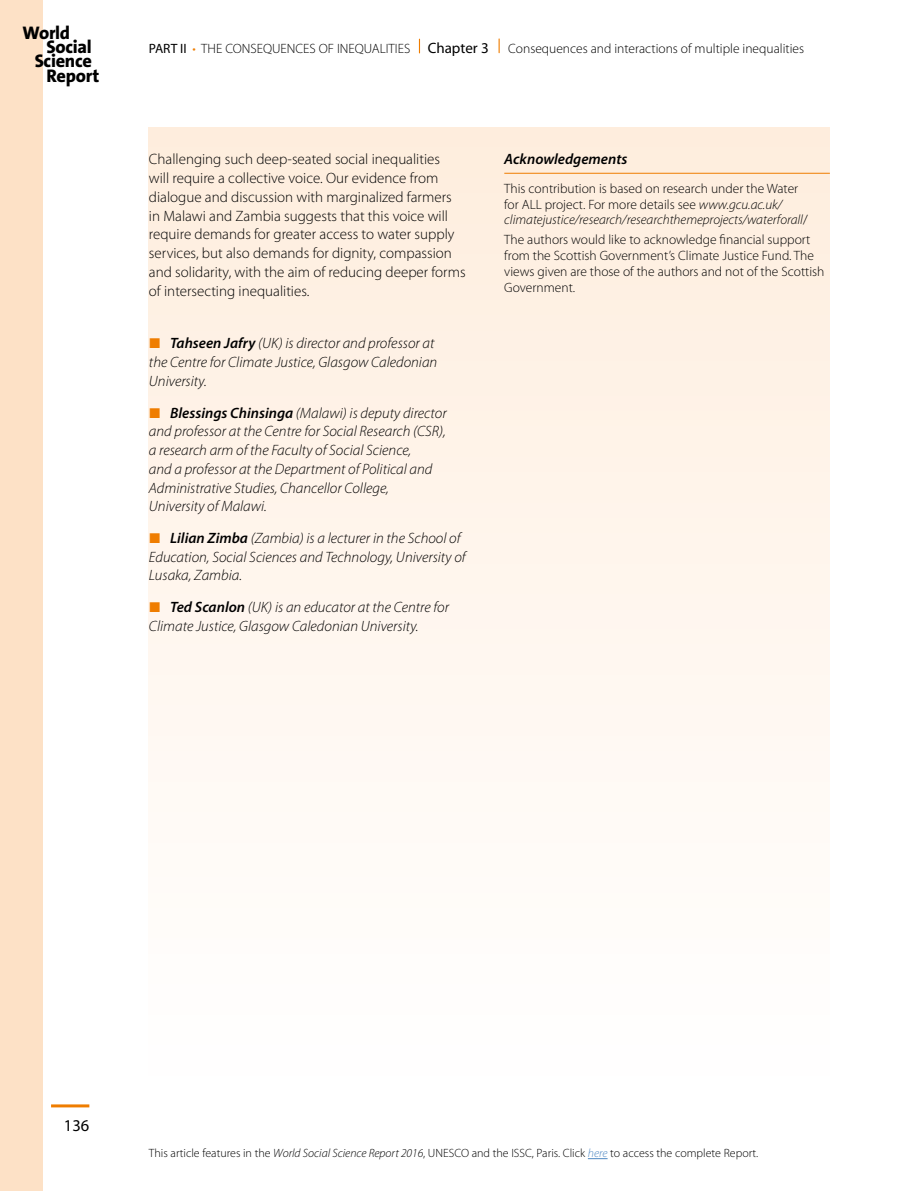
<style>
.page{position:relative;width:915px;height:1191px;background:#fff}
.page>*{position:absolute;margin:0;border:0;box-sizing:border-box;transform-origin:0 0}
.t1{font:800 18.3px "The Sans B8";letter-spacing:-.015em;color:#000}
.t2{font:16.5px "Myriad Pro";color:#000}
.t3{font:italic 300 15px/18.8px "Myriad Pro";color:#000}
.txt_courant{font:300 15px/18.8px "Myriad Pro";color:#000}
.Biblio_titre{font:italic 600 15px "Myriad Pro";color:#000}
.Biblio_texte{font:300 13.5px/15.8px "Myriad Pro";color:#000}
.t4{font:300 12px "Myriad Pro";color:#000}
.s1{font-weight:400}
.s2{color:#ef7d00}
.s3{font-weight:400;font-size:15px}
.s4{font-weight:600}
.s5{font-style:italic}
.s6{font-style:italic;color:#4f88c3}
</style>
<div class="page">
<svg style="left:419px;top:39px;width:1px;height:14px"></svg>
<svg style="left:498px;top:39px;width:1px;height:14px"></svg>
<hr style="left:51px;top:1104px;width:38px;height:3px;background:#ef7d00">
<div style="left:0;top:0;width:43px;height:1191px;background:#fde1c6"></div>
<div style="left:149px;top:128px;width:680px;height:976px;background:linear-gradient(to bottom,#feeddd,#fff)"></div>
<hr style="left:504px;top:173px;width:325px;height:1px;background:#ef7d00">
<svg style="left:587px;top:1158px;width:20px;height:1px"></svg>
<svg style="left:150px;top:338px;width:10px;height:10px"></svg>
<svg style="left:150px;top:407px;width:10px;height:10px"></svg>
<svg style="left:150px;top:533px;width:10px;height:10px"></svg>
<svg style="left:150px;top:602px;width:10px;height:10px"></svg>
<p class="t1" style="left:23px;top:23px;width:49px">World</p>
<p class="t1" style="left:47px;top:37px;width:47px">Social</p>
<p class="t1" style="left:35px;top:51px;width:59px">Science</p>
<p class="t1" style="left:47px;top:66px;width:54px">Report</p>
<p class="Biblio_texte" style="left:149px;top:41px;width:656px"><span class="s1">PART II</span> <span class="s2">•</span> THE CONSEQUENCES OF INEQUALITIES <span class="s3">Chapter 3</span> Consequences and interactions of multiple inequalities</p>
<p class="txt_courant" style="left:149px;top:150px;width:318px">Challenging such deep-seated social inequalities<br>will require a collective voice. Our evidence from dialogue and discussion with marginalized farmers in Malawi and Zambia suggests that this voice will require demands for greater access to water supply services, but also demands for dignity, compassion and solidarity, with the aim of reducing deeper forms of intersecting inequalities.</p>
<p class="t3" style="left:149px;top:334px;width:290px;text-indent:21px"><span class="s4">Tahseen Jafry</span> (UK) is director and professor at the Centre for Climate Justice, Glasgow Caledonian<br>University.</p>
<p class="t3" style="left:149px;top:403px;width:299px;text-indent:21px"><span class="s4">Blessings Chinsinga</span> (Malawi) is deputy director and professor at the Centre for Social Research (CSR), a research arm of the Faculty of Social Science,<br>and a professor at the Department of Political and Administrative Studies, Chancellor College, University of Malawi.</p>
<p class="t3" style="left:149px;top:529px;width:318px;text-indent:21px"><span class="s4">Lilian Zimba</span> (Zambia) is a lecturer in the School of<br>Education, Social Sciences and Technology, University of<br>Lusaka, Zambia.</p>
<p class="t3" style="left:149px;top:598px;width:301px;text-indent:21px"><span class="s4">Ted Scanlon</span> (UK) is an educator at the Centre for<br>Climate Justice, Glasgow Caledonian University.</p>
<p class="Biblio_titre" style="left:504px;top:151px;width:124px">Acknowledgements</p>
<p class="Biblio_texte" style="left:504px;top:180px;width:305px">This contribution is based on research under the Water for ALL project. For more details see <span class="s5">www.gcu.ac.uk/ climatejustice/research/researchthemeprojects/waterforall</span>/</p>
<p class="Biblio_texte" style="left:504px;top:232px;width:321px">The authors would like to acknowledge financial support from the Scottish Government’s Climate Justice Fund. The views given are those of the authors and not of the Scottish Government.</p>
<p class="t2" style="left:64px;top:1116px;width:27px">136</p>
<p class="t4" style="left:149px;top:1146px;width:610px">This article features in the <span class="s5">World Social Science Report 2016</span>, UNESCO and the ISSC, Paris. Click <span class="s6">here</span> to access the complete Report.</p>
</div>
